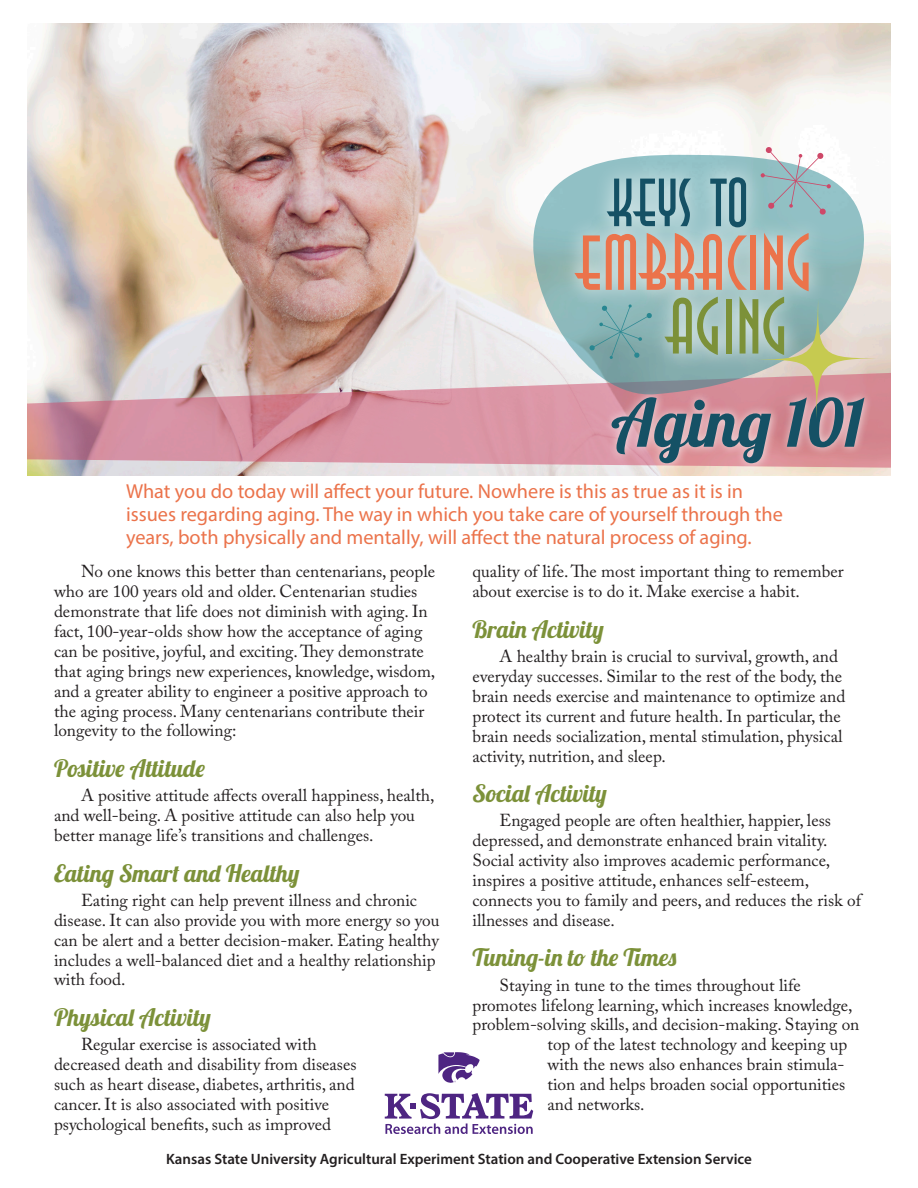
<style>
.page{position:relative;width:918px;height:1188px;background:#fff}
.page>*{position:absolute;margin:0;border:0;box-sizing:border-box;transform-origin:0 0}
.t1{font:72.75px/63.8px "Anastasia";color:#eb734b}
.TITLE_of_PUB{font:66px "Lobster 1.4";letter-spacing:.005em;color:#155165}
.t2{font:63.75px "Anastasia";color:#155165}
.subhead_1{font:24px "Lobster 1.4";color:#7c9139}
.Intro_para{font:20.25px/23.2px "Myriad Pro";color:#eb734b}
.body_text{font:17.25px/19.8px "Adobe Caslon Pro";color:#231f20}
.t3{font:600 15px "Myriad Pro";color:#231f20}
.s1{color:#7c9139}
</style>
<div class="page">
<img style="left:27px;top:23px;width:864px;height:452px">
<svg style="left:385px;top:1093px;width:148px;height:41px"></svg>
<svg style="left:438px;top:1052px;width:42px;height:31px"></svg>
<svg style="left:27px;top:373px;width:864px;height:95px;background:#d6a0ab"></svg>
<div style="left:603px;top:388px;width:270px;height:84px;background:#fff;opacity:.75"></div>
<svg style="left:533px;top:155px;width:331px;height:239px"></svg>
<img style="left:549px;top:145px;width:289px;height:248px">
<svg style="left:589px;top:304px;width:63px;height:55px;background:#7dacae"></svg>
<svg style="left:761px;top:147px;width:70px;height:68px"></svg>
<svg style="left:745px;top:287px;width:145px;height:141px;background:#c7b7b2"></svg>
<p class="t2" style="left:608px;top:170px;width:142px">KEYS TO</p>
<p class="t1" style="left:666px;top:233px;width:147px;text-indent:-90px">EMBRACING<br><span class="s1">AGING</span></p>
<p class="TITLE_of_PUB" style="left:611px;top:381px;width:255px">Aging 101</p>
<p class="Intro_para" style="left:126px;top:479px;width:658px">What you do today will affect your future. Nowhere is this as true as it is in issues regarding aging. The way in which you take care of yourself through the years, both physically and mentally, will affect the natural process of aging.</p>
<p class="body_text" style="left:54px;top:562px;width:383px;text-indent:27px">No one knows this better than centenarians, people who are 100 years old and older. Centenarian studies demonstrate that life does not diminish with aging. In fact, 100-year-olds show how the acceptance of aging can be positive, joyful, and exciting. They demonstrate that aging brings new experiences, knowledge, wisdom, and a greater ability to engineer a positive approach to the aging process. Many centenarians contribute their longevity to the following:</p>
<p class="subhead_1" style="left:54px;top:753px;width:152px">Positive Attitude</p>
<p class="body_text" style="left:54px;top:785px;width:382px;text-indent:27px">A positive attitude affects overall happiness, health, and well-being. A positive attitude can also help you better manage life’s transitions and challenges.</p>
<p class="subhead_1" style="left:54px;top:858px;width:247px">Eating Smart and Healthy</p>
<p class="body_text" style="left:54px;top:890px;width:387px;text-indent:27px">Eating right can help prevent illness and chronic disease. It can also provide you with more energy so you can be alert and a better decision-maker. Eating healthy includes a well-balanced diet and a healthy relationship with food.</p>
<p class="subhead_1" style="left:54px;top:1002px;width:158px">Physical Activity</p>
<p class="body_text" style="left:54px;top:1034px;width:304px;text-indent:27px">Regular exercise is associated with decreased death and disability from diseases such as heart disease, diabetes, arthritis, and cancer. It is also associated with positive psychological benefits, such as improved</p>
<p class="body_text" style="left:472px;top:562px;width:373px">quality of life. The most important thing to remember about exercise is to do it. Make exercise a habit.</p>
<p class="subhead_1" style="left:472px;top:614px;width:133px">Brain Activity</p>
<p class="body_text" style="left:472px;top:646px;width:374px;text-indent:27px">A healthy brain is crucial to survival, growth, and everyday successes. Similar to the rest of the body, the brain needs exercise and maintenance to optimize and protect its current and future health. In particular, the brain needs socialization, mental stimulation, physical activity, nutrition, and sleep.</p>
<p class="subhead_1" style="left:472px;top:778px;width:136px">Social Activity</p>
<p class="body_text" style="left:472px;top:811px;width:390px;text-indent:27px">Engaged people are often healthier, happier, less depressed, and demonstrate enhanced brain vitality.<br>Social activity also improves academic performance, inspires a positive attitude, enhances self-esteem, connects you to family and peers, and reduces the risk of illnesses and disease.</p>
<p class="subhead_1" style="left:472px;top:942px;width:205px">Tuning-in to the Times</p>
<p class="body_text" style="left:500px;top:975px;width:303px">Staying in tune to the times throughout life</p>
<p class="body_text" style="left:472px;top:995px;width:381px">promotes lifelong learning, which increases knowledge,</p>
<p class="body_text" style="left:472px;top:1015px;width:388px">problem-solving skills, and decision-making. Staying on</p>
<p class="body_text" style="left:548px;top:1034px;width:301px">top of the latest technology and keeping up</p>
<p class="body_text" style="left:548px;top:1054px;width:299px">with the news also enhances brain stimula-</p>
<p class="body_text" style="left:548px;top:1074px;width:299px">tion and helps broaden social opportunities</p>
<p class="body_text" style="left:548px;top:1094px;width:99px">and networks.</p>
<p class="t3" style="left:166px;top:1149px;width:587px">Kansas State University Agricultural Experiment Station and Cooperative Extension Service</p>
</div>
